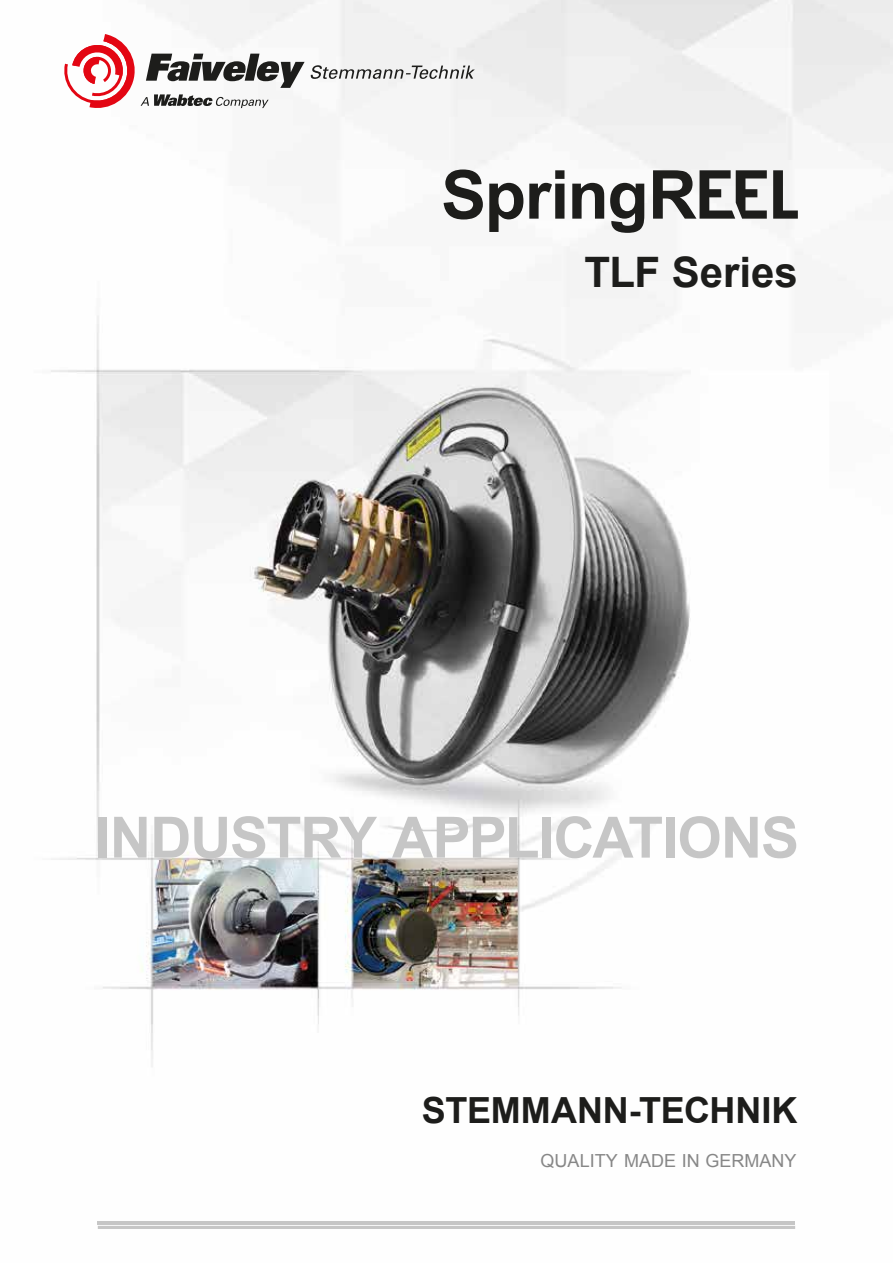
<style>
.page{position:relative;width:893px;height:1263px;background:#fff}
.page>*{position:absolute;margin:0;border:0;box-sizing:border-box;transform-origin:0 0}
.t1{font:700 57px "Arial";letter-spacing:-.02em;color:#c6c6c6}
.t2{font:700 42px "Arial";color:#1d1d1b}
.t3{font:700 36px "Arial";letter-spacing:-.005em;color:#1d1d1b}
.t4{font:18px "Arial";color:#878787}
</style>
<div class="page">
<img style="left:51px;top:0;width:842px;height:1229px">
<hr style="left:98px;top:1221px;width:697px;height:3px;background:#c6c6c6">
<hr style="left:98px;top:1226px;width:697px;height:3px;background:#c6c6c6">
<svg style="left:61px;top:34px;width:414px;height:77px"></svg>
<svg style="left:653px;top:170px;width:114px;height:49px"></svg>
<svg style="left:773px;top:170px;width:25px;height:49px"></svg>
<svg style="left:444px;top:169px;width:39px;height:50px"></svg>
<svg style="left:489px;top:183px;width:34px;height:49px"></svg>
<svg style="left:529px;top:170px;width:35px;height:49px"></svg>
<svg style="left:572px;top:183px;width:32px;height:36px"></svg>
<svg style="left:610px;top:183px;width:34px;height:50px"></svg>
<h2 class="t2" style="left:584px;top:244px;width:215px">TLF Series</h2>
<h1 class="t1" style="left:95px;top:799px;width:706px">INDUSTRY APPLICATIONS</h1>
<h3 class="t3" style="left:422px;top:1086px;width:377px">STEMMANN-TECHNIK</h3>
<p class="t4" style="left:541px;top:1148px;width:257px">QUALITY MADE IN GERMANY</p>
</div>
